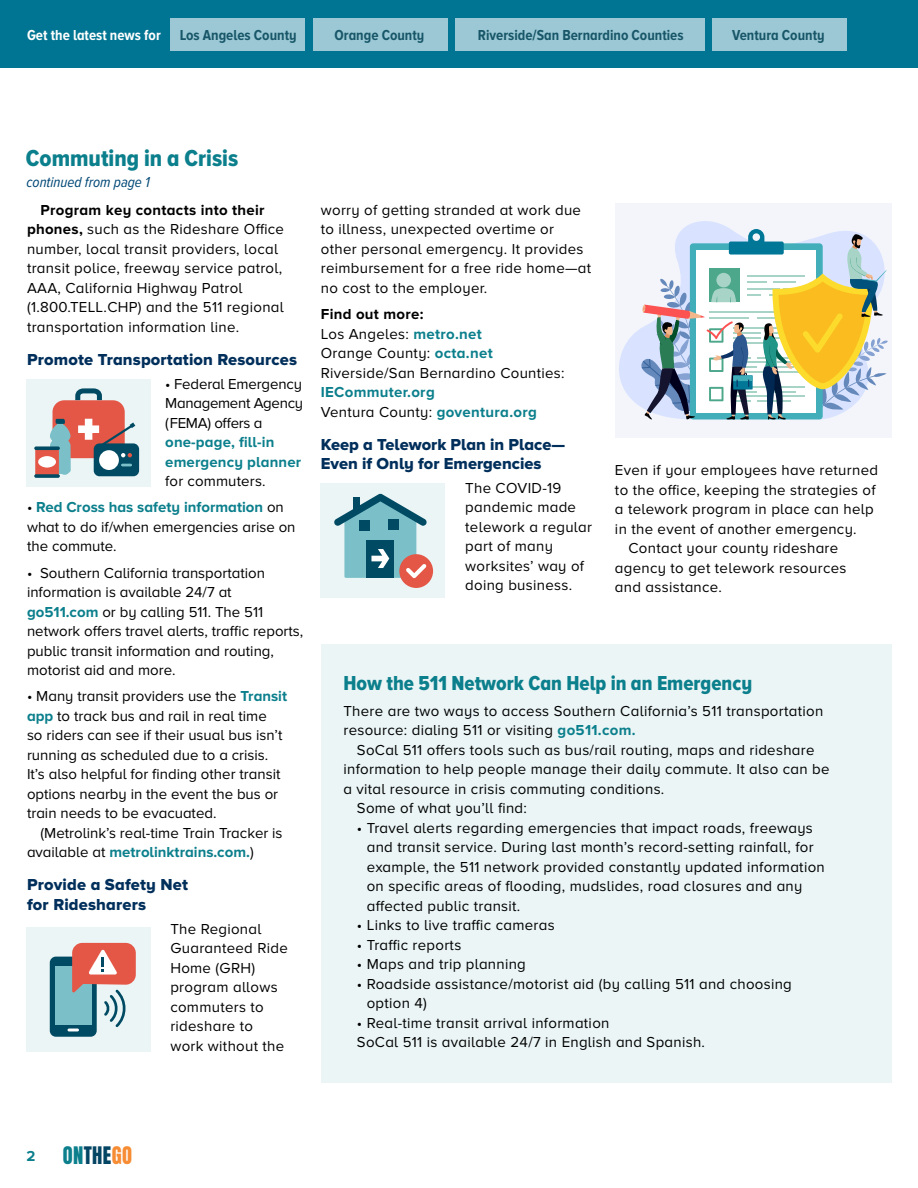
<style>
.page{position:relative;width:918px;height:1188px;background:#fff}
.page>*{position:absolute;margin:0;border:0;box-sizing:border-box;transform-origin:0 0}
.t1{font:24px "Proxima Nova A Cond Extrabld";color:#0b7f8c}
.t2{font:21px "Proxima Nova A Cond Extrabld";color:#0b7f8c}
.t3{font:20.55px "Anton";letter-spacing:.02em;color:#054564}
.t4{font:16.5px/19.5px "Proxima Nova A Extrabld";letter-spacing:.01em;color:#002f5b}
.t5{font:15px/19.5px "Proxima Nova A";letter-spacing:.02em;color:#000}
.t6{font:15px/19.5px "Proxima Nova A";color:#000}
.t7{font:700 15px/19.5px "Proxima Nova A";letter-spacing:.01em;color:#0b7f8c}
.t8{font:700 15px "Proxima Nova A Cond";color:#175668}
.t9{font:700 15px "Proxima Nova A Cond";color:#fff}
.t10{font:italic 15px "Proxima Nova A Cond";color:#004876}
.s1{font-weight:700}
.s2{font-weight:700;color:#0b7f8c}
.s3{font-weight:400;color:#000}
.s4{color:#0b7f8c}
.s5{color:#f68c33}
</style>
<div class="page">
<div style="left:321px;top:644px;width:570px;height:439px;background:#ebf5f6"></div>
<div style="left:0;top:0;width:918px;height:67px;background:#007593"></div>
<div style="left:170px;top:19px;width:135px;height:32px;background:#9bc8d4"></div>
<div style="left:313px;top:19px;width:135px;height:32px;background:#9bc8d4"></div>
<div style="left:712px;top:19px;width:135px;height:32px;background:#9bc8d4"></div>
<div style="left:455px;top:19px;width:250px;height:32px;background:#9bc8d4"></div>
<div style="left:615px;top:203px;width:276px;height:234px;background:#f4f5fb"></div>
<svg style="left:619px;top:221px;width:111px;height:185px"></svg>
<svg style="left:640px;top:229px;width:248px;height:191px"></svg>
<div style="left:26px;top:379px;width:124px;height:108px;background:#ebf5f6"></div>
<div style="left:53px;top:400px;width:72px;height:58px;background:#e45746;border-radius:12px"></div>
<svg style="left:75px;top:388px;width:27px;height:12px"></svg>
<svg style="left:50px;top:419px;width:21px;height:56px"></svg>
<div style="left:35px;top:447px;width:24px;height:29px;background:#e45746"></div>
<svg style="left:34px;top:446px;width:26px;height:4px"></svg>
<svg style="left:34px;top:474px;width:26px;height:4px"></svg>
<div style="left:38px;top:456px;width:18px;height:12px;background:#fff;border-radius:50%"></div>
<svg style="left:78px;top:419px;width:61px;height:57px"></svg>
<div style="left:26px;top:927px;width:124px;height:125px;background:#ebf5f6"></div>
<svg style="left:50px;top:943px;width:86px;height:94px"></svg>
<div style="left:321px;top:483px;width:124px;height:115px;background:#ebf5f6"></div>
<div style="left:399px;top:554px;width:34px;height:34px;background:#e45746;border-radius:50%"></div>
<svg style="left:334px;top:494px;width:93px;height:84px"></svg>
<div style="left:359px;top:521px;width:10px;height:10px;background:#004b63"></div>
<div style="left:389px;top:520px;width:10px;height:10px;background:#004b63"></div>
<p class="t9" style="left:27px;top:26px;width:135px">Get the latest news for</p>
<p class="t8" style="left:180px;top:26px;width:119px">Los Angeles County</p>
<p class="t8" style="left:335px;top:26px;width:91px">Orange County</p>
<p class="t8" style="left:478px;top:26px;width:207px">Riverside/San Bernardino Counties</p>
<p class="t8" style="left:732px;top:26px;width:94px">Ventura County</p>
<h1 class="t1" style="left:26px;top:144px;width:214px">Commuting in a Crisis</h1>
<p class="t10" style="left:26px;top:173px;width:125px">continued from page 1</p>
<p class="t5" style="left:27px;top:201px;width:259px;text-indent:14px"><span class="s1">Program key contacts into their phones,</span> such as the Rideshare Office number, local transit providers, local transit police, freeway service patrol, AAA, California Highway Patrol (1.800.TELL.CHP) and the 511 regional transportation information line.</p>
<p class="t4" style="left:27px;top:351px;width:272px">Promote Transportation Resources</p>
<p class="t5" style="left:165px;top:374px;width:139px;text-align:justify">• Federal Emergency Management Agency (FEMA) offers a</p>
<p class="t7" style="left:165px;top:433px;width:138px">one-page, fill-in emergency planner</p>
<p class="t5" style="left:165px;top:472px;width:102px">for commuters.</p>
<p class="t6" style="left:27px;top:498px;width:270px">• <span class="s2">Red Cross has safety information</span> on what to do if/when emergencies arise on the commute.</p>
<p class="t6" style="left:27px;top:563px;width:278px">• Southern California transportation information is available 24/7 at <span class="s2">go511.com</span> or by calling 511. The 511 network offers travel alerts, traffic reports, public transit information and routing, motorist aid and more.</p>
<p class="t6" style="left:27px;top:687px;width:262px">• Many transit providers use the <span class="s2">Transit app</span> to track bus and rail in real time<br>so riders can see if their usual bus isn’t running as scheduled due to a crisis.<br>It’s also helpful for finding other transit options nearby in the event the bus or train needs to be evacuated.</p>
<p class="t6" style="left:27px;top:824px;width:257px;text-indent:13px">(Metrolink’s real-time Train Tracker is available at <span class="s2">metrolinktrains.com.</span>)</p>
<p class="t4" style="left:27px;top:876px;width:163px">Provide a Safety Net for Ridesharers</p>
<p class="t5" style="left:170px;top:920px;width:119px">The Regional<br>Guaranteed Ride<br>Home (GRH) program allows commuters to rideshare to work without the</p>
<p class="t5" style="left:321px;top:201px;width:272px">worry of getting stranded at work due to illness, unexpected overtime or other personal emergency. It provides reimbursement for a free ride home—at no cost to the employer.</p>
<p class="t5" style="left:321px;top:305px;width:245px"><span class="s1">Find out more:<br></span>Los Angeles: <span class="s2">metro.net<br></span>Orange County: <span class="s2">octa.net<br></span>Riverside/San Bernardino Counties:</p>
<p class="t7" style="left:321px;top:383px;width:218px">IECommuter.org<br><span class="s3">Ventura County:</span> goventura.org</p>
<p class="t4" style="left:321px;top:435px;width:246px">Keep a Telework Plan in Place—<br>Even if Only for Emergencies</p>
<p class="t5" style="left:465px;top:479px;width:128px">The COVID-19 pandemic made telework a regular part of many worksites’ way of doing business.</p>
<p class="t5" style="left:615px;top:461px;width:265px">Even if your employees have returned</p>
<p class="t5" style="left:615px;top:480px;width:262px">to the office, keeping the strategies of</p>
<p class="t5" style="left:615px;top:500px;width:260px">a telework program in place can help</p>
<p class="t5" style="left:615px;top:519px;width:243px">in the event of another emergency.</p>
<p class="t5" style="left:628px;top:539px;width:211px">Contact your county rideshare</p>
<p class="t5" style="left:615px;top:558px;width:233px">agency to get telework resources</p>
<p class="t5" style="left:615px;top:578px;width:109px">and assistance.</p>
<h2 class="t2" style="left:343px;top:671px;width:410px">How the 511 Network Can Help in an Emergency</h2>
<p class="t5" style="left:343px;top:702px;width:481px">There are two ways to access Southern California’s 511 transportation resource: dialing 511 or visiting <span class="s2">go511.com.</span></p>
<p class="t5" style="left:357px;top:741px;width:459px">SoCal 511 offers tools such as bus/rail routing, maps and rideshare</p>
<p class="t5" style="left:343px;top:760px;width:488px">information to help people manage their daily commute. It also can be</p>
<p class="t5" style="left:343px;top:780px;width:322px">a vital resource in crisis commuting conditions.</p>
<p class="t5" style="left:357px;top:799px;width:172px">Some of what you’ll find:</p>
<p class="t5" style="left:367px;top:819px;width:460px;text-indent:-10px">• Travel alerts regarding emergencies that impact roads, freeways and transit service. During last month’s record-setting rainfall, for example, the 511 network provided constantly updated information on specific areas of flooding, mudslides, road closures and any affected public transit.</p>
<p class="t5" style="left:357px;top:916px;width:199px">• Links to live traffic cameras</p>
<p class="t5" style="left:357px;top:936px;width:106px">• Traffic reports</p>
<p class="t5" style="left:357px;top:955px;width:170px">• Maps and trip planning</p>
<p class="t5" style="left:367px;top:975px;width:427px;text-indent:-10px">• Roadside assistance/motorist aid (by calling 511 and choosing option 4)</p>
<p class="t5" style="left:357px;top:1014px;width:350px">• Real-time transit arrival information<br>SoCal 511 is available 24/7 in English and Spanish.</p>
<p class="t7" style="left:26px;top:1147px;width:10px">2</p>
<h3 class="t3" style="left:63px;top:1145px;width:71px"><span class="s4">ON</span>THE<span class="s5">GO</span></h3>
</div>
